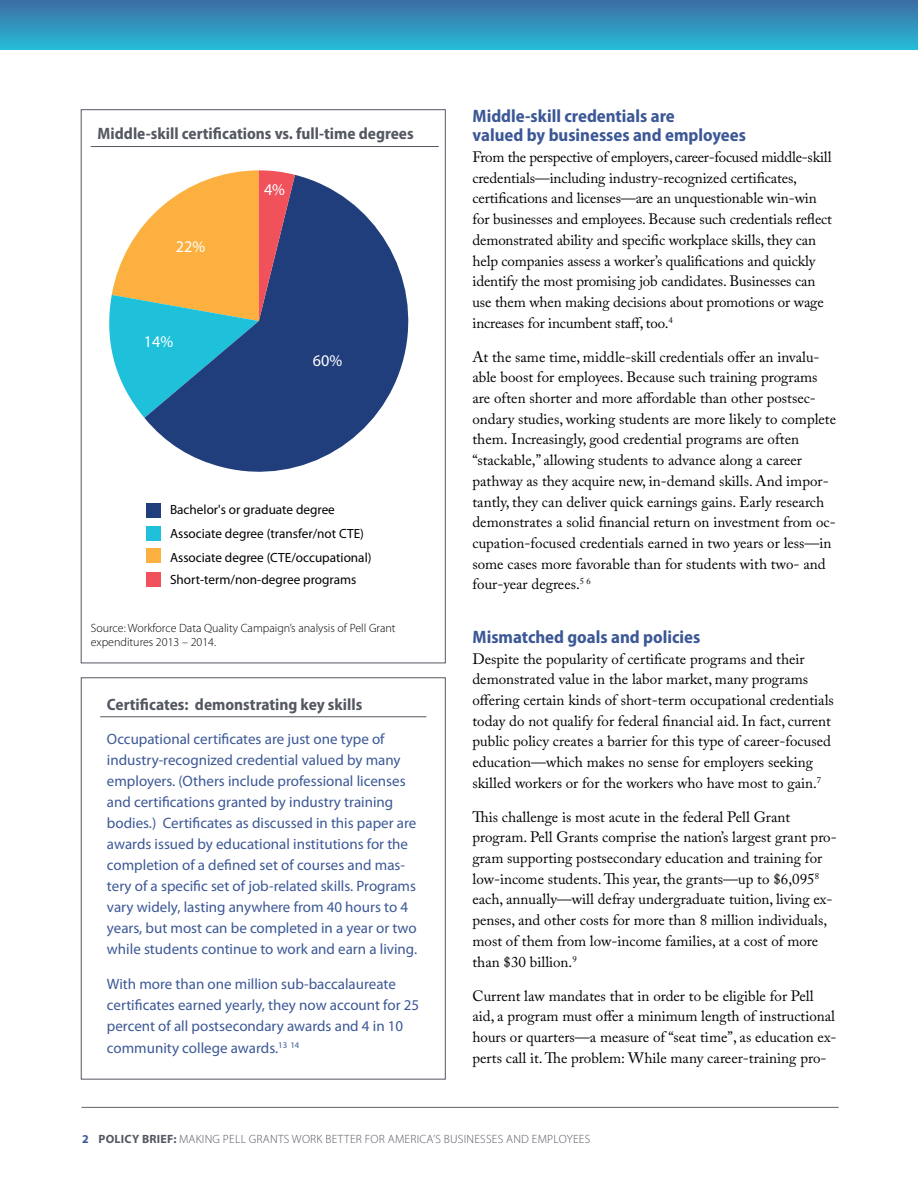
<style>
.page{position:relative;width:918px;height:1188px;background:#fff}
.page>*{position:absolute;margin:0;border:0;box-sizing:border-box;transform-origin:0 0}
.t1{font:700 semi-condensed 18px/20px "Myriad Pro";color:#3c5896}
.t2{font:700 semi-condensed 16.5px "Myriad Pro";color:#545861}
.t3{font:16.35px "Myriad Pro";color:#fff}
.t4{font:15px/20.7px "Adobe Caslon Pro";color:#000}
.t5{font:15px/21px "Myriad Pro";color:#3c5896}
.t6{font:13.35px/23.9px "Myriad Pro";color:#000}
.t7{font:300 12px/14.4px "Myriad Pro";color:#000}
.t8{font:300 12px "Myriad Pro";letter-spacing:.02em;color:#545861}
.s1{font-weight:700;color:#3c5896}
.s2{font-weight:700}
</style>
<div class="page">
<hr style="left:81px;top:1107px;width:758px;height:1px;background:#636466">
<div style="left:81px;top:678px;width:365px;height:401px;border:1px solid #545861"></div>
<hr style="left:100px;top:716px;width:326px;height:1px;background:#545861">
<hr style="left:91px;top:146px;width:348px;height:1px;background:#545861">
<svg style="left:144px;top:175px;width:265px;height:297px;fill:#203d7c"></svg>
<svg style="left:109px;top:170px;width:186px;height:248px;background:#949b8b"></svg>
<div style="left:146px;top:503px;width:15px;height:15px;background:#203d7c"></div>
<div style="left:146px;top:526px;width:15px;height:15px;background:#1fc0da"></div>
<div style="left:146px;top:572px;width:15px;height:15px;background:#f0515a"></div>
<div style="left:146px;top:549px;width:15px;height:14px;background:#fbb040"></div>
<div style="left:0;top:0;width:918px;height:50px;background:linear-gradient(to bottom,#3d6ca2,#27bbd7)"></div>
<p class="t2" style="left:98px;top:125px;width:318px">Middle-skill certifications vs. full-time degrees</p>
<p class="t3" style="left:176px;top:237px;width:31px">22%</p>
<p class="t3" style="left:144px;top:332px;width:31px">14%</p>
<p class="t3" style="left:264px;top:180px;width:23px">4%</p>
<p class="t3" style="left:313px;top:350px;width:31px">60%</p>
<p class="t6" style="left:170px;top:497px;width:195px">Bachelor's or graduate degree<br>Associate degree (transfer/not CTE)</p>
<p class="t6" style="left:170px;top:567px;width:188px">Short-term/non-degree programs</p>
<p class="t6" style="left:170px;top:545px;width:203px">Associate degree (CTE/occupational)</p>
<p class="t7" style="left:91px;top:620px;width:306px">Source: Workforce Data Quality Campaign’s analysis of Pell Grant expenditures 2013 – 2014.</p>
<p class="t2" style="left:107px;top:695px;width:257px">Certificates: demonstrating key skills</p>
<p class="t5" style="left:107px;top:728px;width:312px">Occupational certificates are just one type of industry-recognized credential valued by many employers. (Others include professional licenses and certifications granted by industry training bodies.) Certificates as discussed in this paper are awards issued by educational institutions for the completion of a defined set of courses and mas&shy;tery of a specific set of job-related skills. Programs vary widely, lasting anywhere from 40 hours to 4 years, but most can be completed in a year or two while students continue to work and earn a living.</p>
<p class="t5" style="left:107px;top:973px;width:314px">With more than one million sub-baccalaureate certificates earned yearly, they now account for 25 percent of all postsecondary awards and 4 in 10</p>
<p class="t5" style="left:107px;top:1037px;width:194px">community college awards.<sup>13</sup> <sup>14</sup></p>
<p class="t1" style="left:472px;top:106px;width:275px">Middle-skill credentials are<br>valued by businesses and employees</p>
<p class="t4" style="left:472px;top:147px;width:361px">From the perspective of employers, career-focused middle-skill credentials—including industry-recognized certificates, certifications and licenses—are an unquestionable win-win for businesses and employees. Because such credentials reflect demonstrated ability and specific workplace skills, they can help companies assess a worker’s qualifications and quickly identify the most promising job candidates. Businesses can use them when making decisions about promotions or wage increases for incumbent staff, too.<sup>4</sup></p>
<p class="t4" style="left:473px;top:346px;width:365px">At the same time, middle-skill credentials offer an invalu&shy;able boost for employees. Because such training programs are often shorter and more affordable than other postsec&shy;ondary studies, working students are more likely to complete them. Increasingly, good credential programs are often “stackable,” allowing students to advance along a career pathway as they acquire new, in-demand skills. And impor&shy;tantly, they can deliver quick earnings gains. Early research demonstrates a solid financial return on investment from oc&shy;cupation-focused credentials earned in two years or less—in some cases more favorable than for students with two- and four-year degrees.<sup>5</sup> <sup>6</sup></p>
<p class="t1" style="left:472px;top:627px;width:229px">Mismatched goals and policies</p>
<p class="t4" style="left:472px;top:648px;width:363px">Despite the popularity of certificate programs and their demonstrated value in the labor market, many programs offering certain kinds of short-term occupational credentials today do not qualify for federal financial aid. In fact, current public policy creates a barrier for this type of career-focused education—which makes no sense for employers seeking skilled workers or for the workers who have most to gain.<sup>7</sup></p>
<p class="t4" style="left:472px;top:806px;width:366px">This challenge is most acute in the federal Pell Grant program. Pell Grants comprise the nation’s largest grant pro&shy;gram supporting postsecondary education and training for low-income students. This year, the grants—up to $6,095<sup>8 </sup>each, annually—will defray undergraduate tuition, living ex&shy;penses, and other costs for more than 8 million individuals, most of them from low-income families, at a cost of more than $30 billion.<sup>9</sup></p>
<p class="t4" style="left:472px;top:985px;width:366px">Current law mandates that in order to be eligible for Pell aid, a program must offer a minimum length of instructional hours or quarters—a measure of “seat time”, as education ex&shy;perts call it. The problem: While many career-training pro-</p>
<p class="t8" style="left:82px;top:1132px;width:510px"><span class="s1">2</span> <span class="s2">POLICY BRIEF:</span> MAKING PELL GRANTS WORK BETTER FOR AMERICA’S BUSINESSES AND EMPLOYEES</p>
</div>
